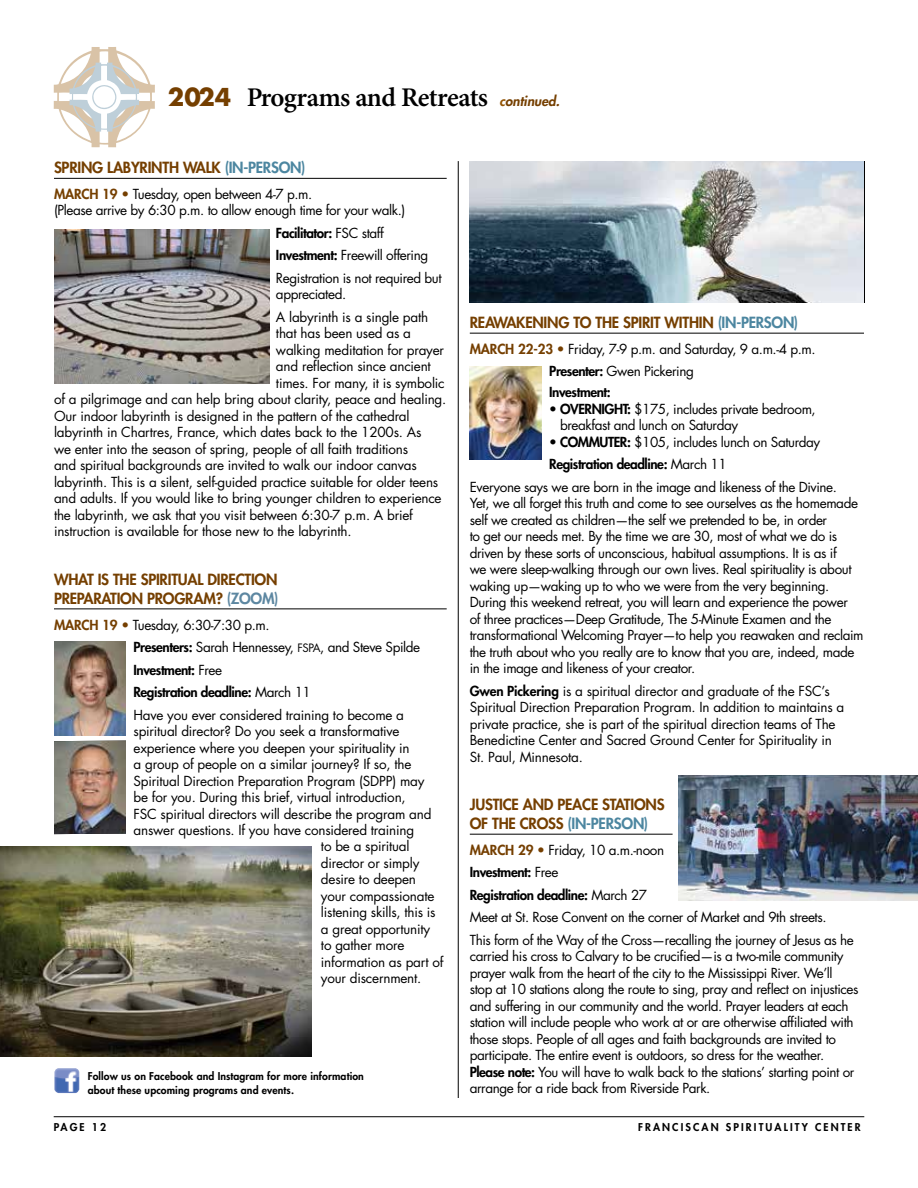
<style>
.page{position:relative;width:918px;height:1188px;background:#fff}
.page>*{position:absolute;margin:0;border:0;box-sizing:border-box;transform-origin:0 0}
.t1{font:600 27px "Minion Pro";letter-spacing:-.02em;color:#000}
.t2{font:800 15px/19.5px "Futura Std";letter-spacing:-.015em;color:#753f00}
.t3{font:13.5px/16.5px "Futura Std";letter-spacing:-.03em;color:#000}
.t4{font:800 13.5px "Futura Std";letter-spacing:-.03em;color:#000}
.t5{font:800 10.5px/13.5px "Futura Std";letter-spacing:.01em;color:#000}
.t6{font:800 10.5px "Futura Std";letter-spacing:.2em;color:#000}
.s1{font-family:"Futura Std";font-weight:700;font-size:24px;color:#753f00}
.s2{font-family:"Futura Std";font-weight:800;font-style:italic;font-size:13.5px;color:#935403}
.s3{font-family:"Futura Std";font-weight:800;font-style:italic;font-size:13.5px;color:#753f00}
.s4{color:#4c86a0}
.s5{font-weight:800;color:#753f00}
.s6{font-weight:800}
.s7{color:#5d87a1}
.s8{font-size:11.25px}
.s9{font-weight:400}
</style>
<div class="page">
<hr style="left:458px;top:161px;width:1px;height:937px;background:#000">
<hr style="left:470px;top:333px;width:394px;height:1px;background:#000">
<hr style="left:470px;top:834px;width:203px;height:1px;background:#000">
<hr style="left:54px;top:178px;width:393px;height:1px;background:#000">
<hr style="left:54px;top:609px;width:393px;height:1px;background:#000">
<svg style="left:54px;top:47px;width:101px;height:100px"></svg>
<hr style="left:54px;top:1116px;width:810px;height:1px;background:#000">
<img style="left:470px;top:366px;width:72px;height:93px">
<img style="left:54px;top:229px;width:216px;height:155px">
<img style="left:679px;top:775px;width:239px;height:125px">
<img style="left:54px;top:741px;width:72px;height:93px">
<img style="left:54px;top:642px;width:72px;height:93px">
<img style="left:0;top:846px;width:312px;height:211px">
<img style="left:55px;top:1068px;width:24px;height:25px">
<img style="left:470px;top:162px;width:394px;height:141px">
<h1 class="t1" style="left:168px;top:79px;width:393px"><span class="s1">2024</span> Programs and Retreats <span class="s2">c</span><span class="s3">ontinued.</span></h1>
<p class="t2" style="left:54px;top:158px;width:253px">SPRING LABYRINTH WALK <span class="s4">(IN-PERSON)</span></p>
<p class="t3" style="left:54px;top:186px;width:353px"><span class="s5">MARCH 19 •</span> Tuesday, open between 4-7 p.m.<br>(Please arrive by 6:30 p.m. to allow enough time for your walk.)</p>
<p class="t3" style="left:276px;top:222px;width:167px;line-height:22.5px"><span class="s6">Facilitator:</span> FSC staff<br><span class="s6">Investment:</span> Freewill offering<br>Registration is not required but</p>
<p class="t3" style="left:276px;top:283px;width:154px;line-height:22.5px">appreciated.<br>A labyrinth is a single path</p>
<p class="t3" style="left:276px;top:325px;width:137px">that has been used as a</p>
<p class="t3" style="left:276px;top:342px;width:170px">walking meditation for prayer</p>
<p class="t3" style="left:276px;top:358px;width:156px">and reflection since ancient</p>
<p class="t3" style="left:276px;top:375px;width:170px">times. For many, it is symbolic</p>
<p class="t3" style="left:54px;top:391px;width:394px">of a pilgrimage and can help bring about clarity, peace and healing.</p>
<p class="t3" style="left:54px;top:408px;width:357px">Our indoor labyrinth is designed in the pattern of the cathedral</p>
<p class="t3" style="left:54px;top:424px;width:369px">labyrinth in Chartres, France, which dates back to the 1200s. As</p>
<p class="t3" style="left:54px;top:441px;width:356px">we enter into the season of spring, people of all faith traditions</p>
<p class="t3" style="left:54px;top:457px;width:364px">and spiritual backgrounds are invited to walk our indoor canvas</p>
<p class="t3" style="left:54px;top:474px;width:386px">labyrinth. This is a silent, self-guided practice suitable for older teens</p>
<p class="t3" style="left:54px;top:490px;width:389px">and adults. If you would like to bring younger children to experience</p>
<p class="t3" style="left:54px;top:507px;width:360px">the labyrinth, we ask that you visit between 6:30-7 p.m. A brief</p>
<p class="t3" style="left:54px;top:523px;width:299px">instruction is available for those new to the labyrinth.</p>
<p class="t2" style="left:54px;top:569px;width:226px">WHAT IS THE SPIRITUAL DIRECTION<br>PREPARATION PROGRAM? <span class="s7">(ZOOM)</span></p>
<p class="t3" style="left:133px;top:613px;width:288px;line-height:22.5px;text-indent:-79px"><span class="s5">MARCH 19 •</span> Tuesday, 6:30-7:30 p.m.<br><span class="s6">Presenters:</span> Sarah Hennessey, <span class="s8">FSPA</span>, and Steve Spilde <span class="s6">Investment:</span> Free<br><span class="s6">Registration deadline:</span> March 11<br>Have you ever considered training to become a</p>
<p class="t3" style="left:133px;top:723px;width:268px">spiritual director? Do you seek a transformative</p>
<p class="t3" style="left:134px;top:739px;width:278px">experience where you deepen your spirituality in</p>
<p class="t3" style="left:134px;top:756px;width:279px">a group of people on a similar journey? If so, the</p>
<p class="t3" style="left:134px;top:772px;width:292px">Spiritual Direction Preparation Program (SDPP) may</p>
<p class="t3" style="left:134px;top:789px;width:274px">be for you. During this brief, virtual introduction,</p>
<p class="t3" style="left:134px;top:805px;width:299px">FSC spiritual directors will describe the program and</p>
<p class="t3" style="left:134px;top:822px;width:282px">answer questions. If you have considered training</p>
<p class="t3" style="left:321px;top:838px;width:90px">to be a spiritual</p>
<p class="t3" style="left:321px;top:855px;width:100px">director or simply</p>
<p class="t3" style="left:321px;top:871px;width:97px">desire to deepen</p>
<p class="t3" style="left:321px;top:888px;width:115px">your compassionate</p>
<p class="t3" style="left:321px;top:904px;width:116px">listening skills, this is</p>
<p class="t3" style="left:321px;top:921px;width:111px">a great opportunity</p>
<p class="t3" style="left:321px;top:937px;width:85px">to gather more</p>
<p class="t3" style="left:321px;top:954px;width:124px">information as part of</p>
<p class="t3" style="left:321px;top:970px;width:102px">your discernment.</p>
<p class="t5" style="left:88px;top:1070px;width:278px">Follow us on Facebook and Instagram for more information about these upcoming programs and events.</p>
<p class="t2" style="left:470px;top:313px;width:330px">REAWAKENING TO THE SPIRIT WITHIN <span class="s4">(IN-PERSON)</span></p>
<p class="t3" style="left:549px;top:338px;width:268px;line-height:22.5px;text-indent:-80px"><span class="s5">MARCH 22-23 •</span> Friday, 7-9 p.m. and Saturday, 9 a.m.-4 p.m.<br><span class="s6">Presenter:</span> Gwen Pickering</p>
<p class="t4" style="left:549px;top:384px;width:63px">Investment:</p>
<p class="t3" style="left:560px;top:401px;width:257px;text-indent:-11px"><span class="s6">• OVERNIGHT:</span> $175, includes private bedroom, breakfast and lunch on Saturday</p>
<p class="t3" style="left:549px;top:434px;width:272px"><span class="s6">• COMMUTER:</span> $105, includes lunch on Saturday</p>
<p class="t4" style="left:549px;top:456px;width:179px">Registration deadline: <span class="s9">March 11</span></p>
<p class="t3" style="left:470px;top:479px;width:369px">Everyone says we are born in the image and likeness of the Divine.</p>
<p class="t3" style="left:470px;top:495px;width:395px">Yet, we all forget this truth and come to see ourselves as the homemade self we created as children—the self we pretended to be, in order<br>to get our needs met. By the time we are 30, most of what we do is driven by these sorts of unconscious, habitual assumptions. It is as if<br>we were sleep-walking through our own lives. Real spirituality is about waking up—waking up to who we were from the very beginning.<br>During this weekend retreat, you will learn and experience the power<br>of three practices—Deep Gratitude, The 5-Minute Examen and the transformational Welcoming Prayer—to help you reawaken and reclaim the truth about who you really are to know that you are, indeed, made in the image and likeness of your creator.</p>
<p class="t3" style="left:470px;top:683px;width:376px"><span class="s6">Gwen Pickering</span> is a spiritual director and graduate of the FSC’s Spiritual Direction Preparation Program. In addition to maintains a private practice, she is part of the spiritual direction teams of The Benedictine Center and Sacred Ground Center for Spirituality in St. Paul, Minnesota.</p>
<p class="t2" style="left:470px;top:795px;width:196px">JUSTICE AND PEACE STATIONS<br>OF THE CROSS <span class="s4">(IN-PERSON)</span></p>
<p class="t3" style="left:470px;top:839px;width:386px;line-height:22.5px"><span class="s5">MARCH 29 •</span> Friday, 10 a.m.-noon<br><span class="s6">Investment:</span> Free<br><span class="s6">Registration deadline:</span> March 27<br>Meet at St. Rose Convent on the corner of Market and 9th streets.<br>This form of the Way of the Cross—recalling the journey of Jesus as he</p>
<p class="t3" style="left:470px;top:948px;width:390px">carried his cross to Calvary to be crucified—is a two-mile community prayer walk from the heart of the city to the Mississippi River. We’ll stop at 10 stations along the route to sing, pray and reflect on injustices and suffering in our community and the world. Prayer leaders at each station will include people who work at or are otherwise affiliated with those stops. People of all ages and faith backgrounds are invited to participate. The entire event is outdoors, so dress for the weather.<br><span class="s6">Please note:</span> You will have to walk back to the stations’ starting point or arrange for a ride back from Riverside Park.</p>
<p class="t5" style="left:54px;top:1120px;width:54px">PAGE 12</p>
<p class="t6" style="left:638px;top:1120px;width:224px">FRANCISCAN SPIRITUALITY CENTER</p>
</div>
